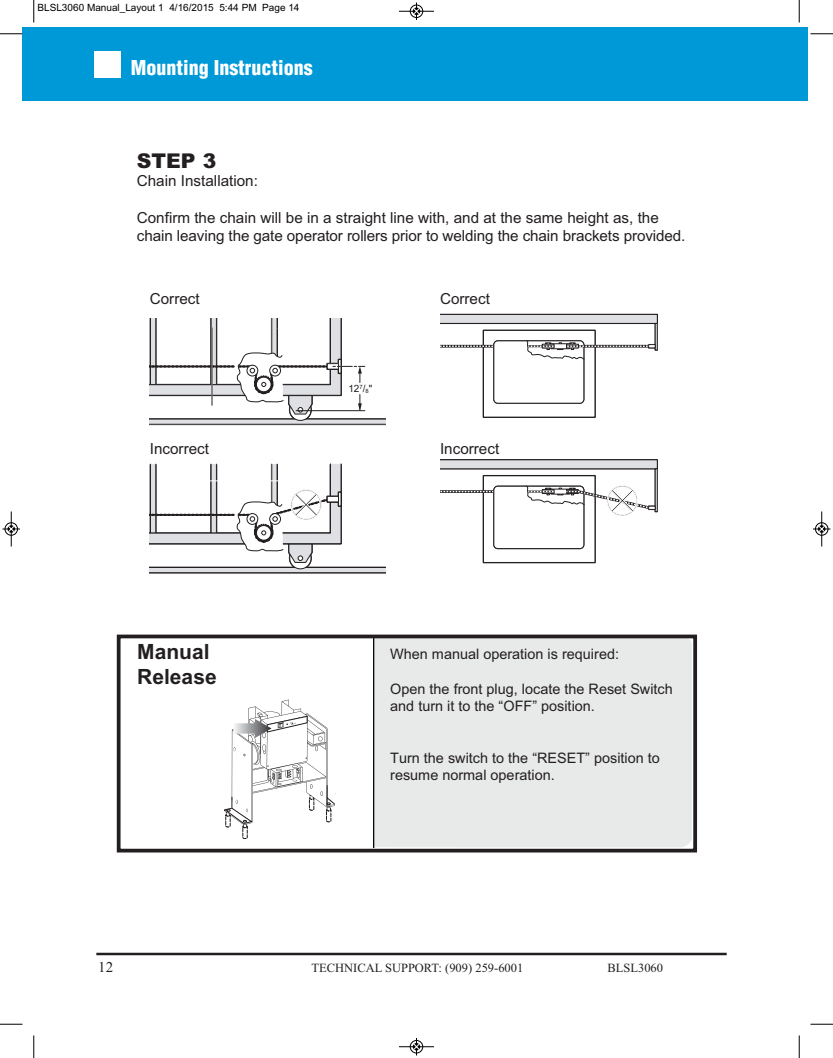
<style>
.page{position:relative;width:833px;height:1058px;background:#fff}
.page>*{position:absolute;margin:0;border:0;box-sizing:border-box;transform-origin:0 0}
.t1{font:700 21px/25.2px "Arial";color:#231f20}
.t2{font:900 20.38px "Arial";color:#231f20}
.t3{font:900 condensed 20px "Helvetica LT Std";color:#fff}
.t4{font:15.25px/18.2px "Arial";color:#231f20}
.t5{font:15px "Times New Roman";color:#231f20}
.t6{font:14.5px/17.4px "Arial";color:#231f20}
.t7{font:12.5px "Times New Roman";color:#231f20}
.t8{font:10px "Arial";color:#000}
.t9{font:10px "Arial";color:#231f20}
</style>
<div class="page">
<div style="left:22px;top:27px;width:785px;height:74px;background:#0099d8"></div>
<hr style="left:96px;top:952px;width:630px;height:3px;background:#231f20">
<div style="left:94px;top:51px;width:27px;height:26px;background:#fff"></div>
<svg style="left:150px;top:318px;width:235px;height:108px"></svg>
<svg style="left:150px;top:463px;width:235px;height:111px"></svg>
<div style="left:482px;top:329px;width:113px;height:89px;border:2px solid #231f20"></div>
<div style="left:483px;top:330px;width:112px;height:87px;background:#fff"></div>
<div style="left:483px;top:330px;width:112px;height:87px;border:1px solid #231f20"></div>
<div style="left:654px;top:323px;width:4px;height:28px;border:1px solid #231f20"></div>
<svg style="left:440px;top:314px;width:218px;height:10px;background:#b7b8bb"></svg>
<div style="left:493px;top:340px;width:91px;height:63px;border:1px solid #231f20;border-radius:4px"></div>
<div style="left:655px;top:323px;width:2px;height:27px;border:1px solid #231f20"></div>
<svg style="left:440px;top:340px;width:215px;height:19px"></svg>
<div style="left:483px;top:475px;width:112px;height:88px;border:1px solid #231f20"></div>
<div style="left:654px;top:468px;width:4px;height:44px;border:1px solid #231f20"></div>
<svg style="left:440px;top:459px;width:218px;height:10px;background:#b8b9bc"></svg>
<div style="left:493px;top:486px;width:91px;height:63px;border:1px solid #231f20;border-radius:4px"></div>
<div style="left:655px;top:468px;width:2px;height:44px;border:1px solid #231f20"></div>
<svg style="left:440px;top:485px;width:215px;height:31px"></svg>
<div style="left:374px;top:639px;width:318px;height:208px;background:#e8e9e9"></div>
<hr style="left:373px;top:635px;width:1px;height:213px;background:#040503">
<svg style="left:224px;top:699px;width:112px;height:140px"></svg>
<img style="left:233px;top:719px;width:38px;height:19px">
<div style="left:117px;top:634px;width:580px;height:218px;border:4px solid #231f20"></div>
<svg style="left:33px;top:0;width:2px;height:22px"></svg>
<svg style="left:0;top:33px;width:22px;height:2px"></svg>
<svg style="left:798px;top:0;width:2px;height:22px"></svg>
<svg style="left:810px;top:33px;width:22px;height:2px"></svg>
<svg style="left:33px;top:1035px;width:2px;height:23px"></svg>
<svg style="left:0;top:1023px;width:22px;height:2px"></svg>
<svg style="left:798px;top:1035px;width:2px;height:23px"></svg>
<svg style="left:810px;top:1023px;width:22px;height:2px"></svg>
<hr style="left:399px;top:11px;width:35px;height:1px;background:#000">
<div style="left:410px;top:5px;width:13px;height:13px;border:1px solid #000;border-radius:50%"></div>
<svg style="left:413px;top:2px;width:6px;height:18px"></svg>
<hr style="left:399px;top:1046px;width:35px;height:1px;background:#000">
<div style="left:410px;top:1040px;width:13px;height:13px;border:1px solid #000;border-radius:50%"></div>
<svg style="left:413px;top:1038px;width:6px;height:17px"></svg>
<hr style="left:11px;top:511px;width:1px;height:35px;background:#000">
<div style="left:5px;top:522px;width:13px;height:13px;border:1px solid #000;border-radius:50%"></div>
<svg style="left:2px;top:526px;width:18px;height:6px"></svg>
<hr style="left:821px;top:511px;width:1px;height:35px;background:#000">
<div style="left:815px;top:522px;width:13px;height:13px;border:1px solid #000;border-radius:50%"></div>
<svg style="left:813px;top:526px;width:17px;height:6px"></svg>
<p class="t8" style="left:38px;top:2px;width:263px">BLSL3060 Manual_Layout 1 4/16/2015 5:44 PM Page 14</p>
<h3 class="t3" style="left:131px;top:59px;width:183px">Mounting Instructions</h3>
<h2 class="t2" style="left:137px;top:146px;width:81px">STEP 3</h2>
<p class="t4" style="left:137px;top:172px;width:123px">Chain Installation:</p>
<p class="t4" style="left:137px;top:208px;width:550px">Confirm the chain will be in a straight line with, and at the same height as, the chain leaving the gate operator rollers prior to welding the chain brackets provided.</p>
<p class="t4" style="left:150px;top:289px;width:51px">Correct</p>
<p class="t4" style="left:440px;top:289px;width:51px">Correct</p>
<p class="t9" style="left:348px;top:382px;width:25px">12<sup>7</sup>/<sub>8</sub>"</p>
<p class="t4" style="left:150px;top:439px;width:61px">Incorrect</p>
<p class="t4" style="left:440px;top:439px;width:61px">Incorrect</p>
<h1 class="t1" style="left:137px;top:639px;width:81px">Manual<br>Release</h1>
<p class="t6" style="left:390px;top:645px;width:230px">When manual operation is required:</p>
<p class="t6" style="left:390px;top:680px;width:284px">Open the front plug, locate the Reset Switch and turn it to the “OFF” position.</p>
<p class="t6" style="left:390px;top:749px;width:271px">Turn the switch to the “RESET” position to resume normal operation.</p>
<p class="t5" style="left:98px;top:958px;width:16px">12</p>
<p class="t7" style="left:311px;top:960px;width:213px">TECHNICAL SUPPORT: (909) 259-6001</p>
<p class="t7" style="left:607px;top:960px;width:57px">BLSL3060</p>
</div>
